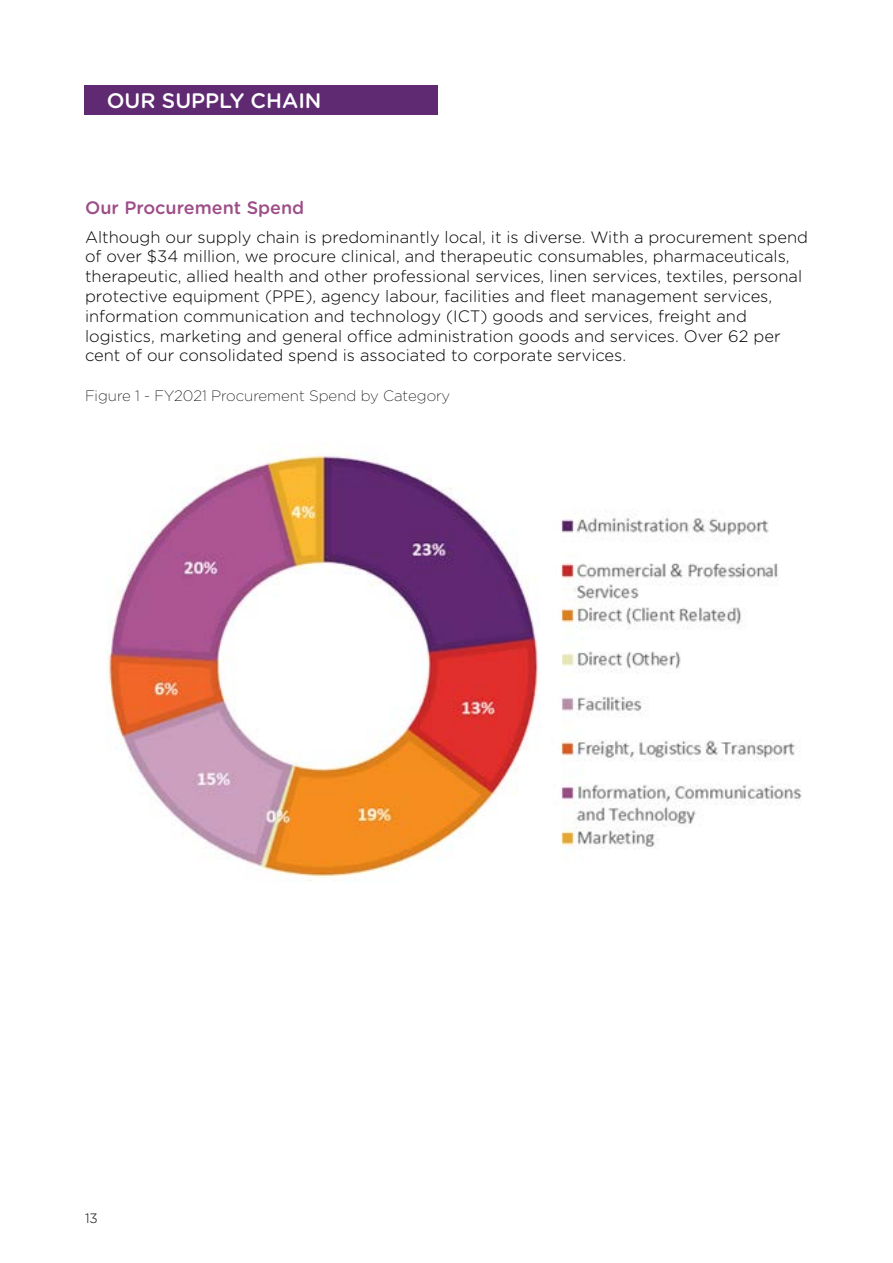
<style>
.page{position:relative;width:893px;height:1263px;background:#fff}
.page>*{position:absolute;margin:0;border:0;box-sizing:border-box;transform-origin:0 0}
.t1{font:500 21px "Gotham Rounded";color:#fff}
.t2{font:500 18px "Gotham Rounded";color:#9d4d87}
.t3{font:300 16.5px/19.8px "Gotham Rounded";color:#000}
.t4{font:200 15px "Gotham";color:#000}
.t5{font:300 13.5px "Gotham";color:#000}
</style>
<div class="page">
<img style="left:107px;top:444px;width:695px;height:437px">
<div style="left:85px;top:86px;width:353px;height:29px;background:#602a73"></div>
<p class="t1" style="left:107px;top:86px;width:216px">OUR SUPPLY CHAIN</p>
<p class="t2" style="left:85px;top:195px;width:221px">Our Procurement Spend</p>
<p class="t3" style="left:85px;top:226px;width:724px">Although our supply chain is predominantly local, it is diverse. With a procurement spend of over $34 million, we procure clinical, and therapeutic consumables, pharmaceuticals, therapeutic, allied health and other professional services, linen services, textiles, personal protective equipment (PPE), agency labour, facilities and fleet management services, information communication and technology (ICT) goods and services, freight and logistics, marketing and general office administration goods and services. Over 62 per cent of our consolidated spend is associated to corporate services.</p>
<p class="t4" style="left:85px;top:386px;width:367px">Figure 1 - FY2021 Procurement Spend by Category</p>
<p class="t5" style="left:85px;top:1209px;width:14px">13</p>
</div>
